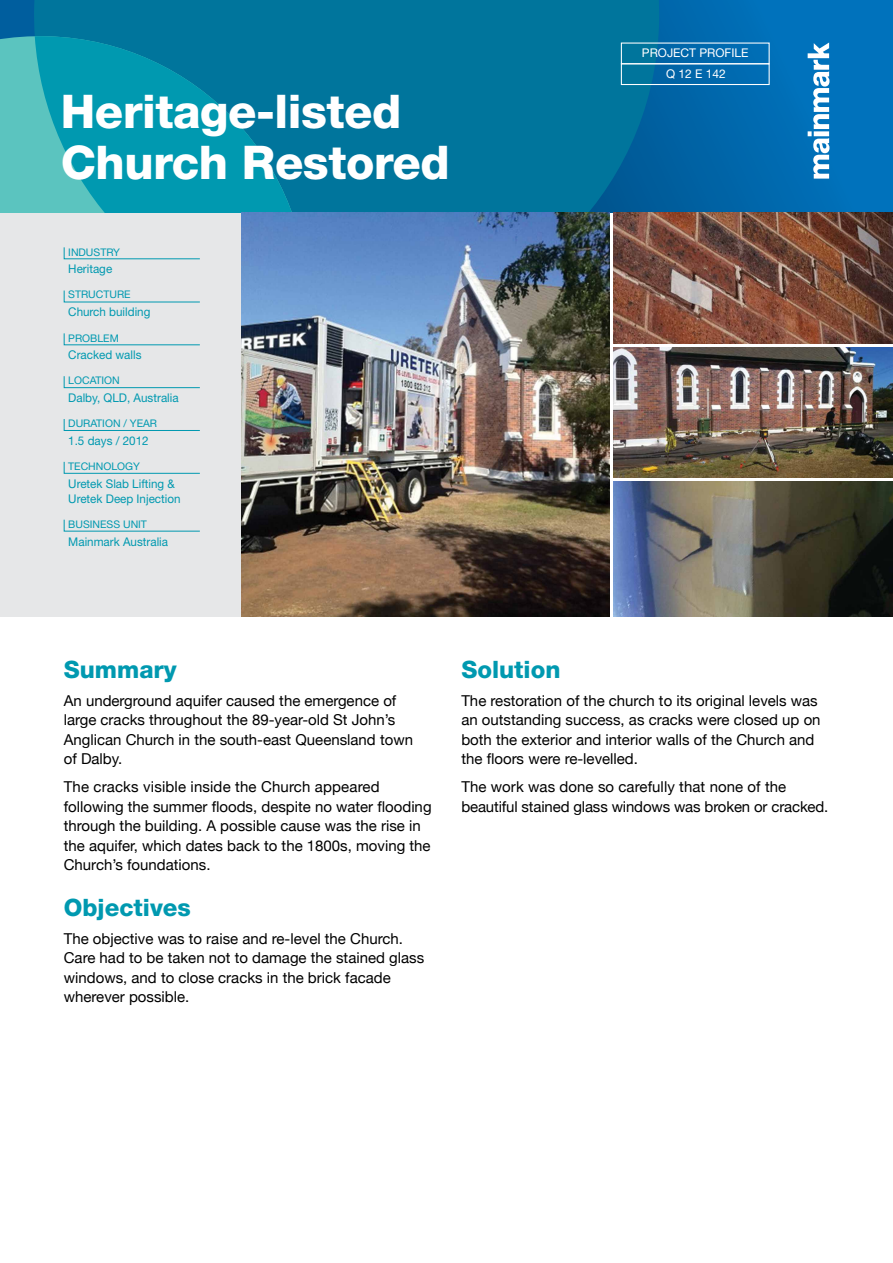
<style>
.page{position:relative;width:893px;height:1263px;background:#fff}
.page>*{position:absolute;margin:0;border:0;box-sizing:border-box;transform-origin:0 0}
.t1{font:800 46.5px/51px "Helvetica Neue";letter-spacing:-.01em;color:#fff}
.t2{font:800 24px "Helvetica Neue";color:#0099b0}
.t3{font:15px/19.5px "Helvetica Neue";color:#000}
.t4{font:12px/15px "Helvetica Neue";color:#0099b0}
.t5{font:12px "Helvetica Neue";color:#fff}
.t6{font:10.5px "Helvetica Neue";color:#0099b0}
</style>
<div class="page">
<svg style="left:664px;top:0;width:229px;height:213px"></svg>
<div style="left:29px;top:0;width:635px;height:213px;background:#00759c"></div>
<svg style="left:0;top:32px;width:312px;height:181px;fill:#5bc4bf"></svg>
<svg style="left:35px;top:36px;width:277px;height:177px;fill:#0099b0"></svg>
<svg style="left:808px;top:43px;width:21px;height:136px"></svg>
<div style="left:621px;top:63px;width:149px;height:22px;border:1px solid #fff"></div>
<div style="left:0;top:213px;width:241px;height:404px;background:#e6e7e8"></div>
<svg style="left:64px;top:247px;width:136px;height:12px"></svg>
<svg style="left:64px;top:290px;width:136px;height:13px"></svg>
<svg style="left:64px;top:333px;width:136px;height:12px"></svg>
<svg style="left:64px;top:419px;width:136px;height:12px"></svg>
<svg style="left:64px;top:376px;width:136px;height:12px"></svg>
<svg style="left:64px;top:461px;width:136px;height:13px"></svg>
<svg style="left:64px;top:519px;width:136px;height:13px"></svg>
<img style="left:241px;top:213px;width:368px;height:404px">
<img style="left:613px;top:347px;width:280px;height:131px">
<img style="left:613px;top:482px;width:280px;height:135px">
<img style="left:613px;top:213px;width:280px;height:130px">
<h1 class="t1" style="left:61px;top:85px;width:390px">Heritage-listed<br>Church Restored</h1>
<p class="t6" style="left:68px;top:246px;width:53px">INDUSTRY</p>
<p class="t4" style="left:68px;top:261px;width:45px">Heritage</p>
<p class="t6" style="left:68px;top:288px;width:64px">STRUCTURE</p>
<p class="t4" style="left:68px;top:304px;width:84px">Church building</p>
<p class="t6" style="left:68px;top:332px;width:52px">PROBLEM</p>
<p class="t4" style="left:68px;top:347px;width:75px">Cracked walls</p>
<p class="t6" style="left:68px;top:374px;width:53px">LOCATION</p>
<p class="t4" style="left:68px;top:390px;width:112px">Dalby, QLD, Australia</p>
<p class="t6" style="left:68px;top:417px;width:90px">DURATION / YEAR</p>
<p class="t4" style="left:68px;top:433px;width:82px">1.5 days / 2012</p>
<p class="t6" style="left:68px;top:460px;width:73px">TECHNOLOGY</p>
<p class="t4" style="left:68px;top:476px;width:114px">Uretek Slab Lifting &amp;<br>Uretek Deep Injection</p>
<p class="t6" style="left:68px;top:518px;width:80px">BUSINESS UNIT</p>
<p class="t4" style="left:68px;top:533px;width:101px">Mainmark Australia</p>
<p class="t5" style="left:642px;top:46px;width:108px">PROJECT PROFILE</p>
<p class="t5" style="left:666px;top:67px;width:61px">Q 12 E 142</p>
<h2 class="t2" style="left:64px;top:655px;width:114px">Summary</h2>
<p class="t3" style="left:64px;top:691px;width:351px">An underground aquifer caused the emergence of large cracks throughout the 89-year-old St John’s Anglican Church in the south-east Queensland town of Dalby.</p>
<p class="t3" style="left:64px;top:778px;width:369px">The cracks visible inside the Church appeared following the summer floods, despite no water flooding through the building. A possible cause was the rise in the aquifer, which dates back to the 1800s, moving the Church’s foundations.</p>
<h2 class="t2" style="left:64px;top:893px;width:129px">Objectives</h2>
<p class="t3" style="left:64px;top:930px;width:362px">The objective was to raise and re-level the Church.<br>Care had to be taken not to damage the stained glass windows, and to close cracks in the brick facade wherever possible.</p>
<h2 class="t2" style="left:461px;top:655px;width:101px">Solution</h2>
<p class="t3" style="left:461px;top:691px;width:361px">The restoration of the church to its original levels was an outstanding success, as cracks were closed up on both the exterior and interior walls of the Church and the floors were re-levelled.</p>
<p class="t3" style="left:461px;top:778px;width:369px">The work was done so carefully that none of the beautiful stained glass windows was broken or cracked.</p>
</div>
